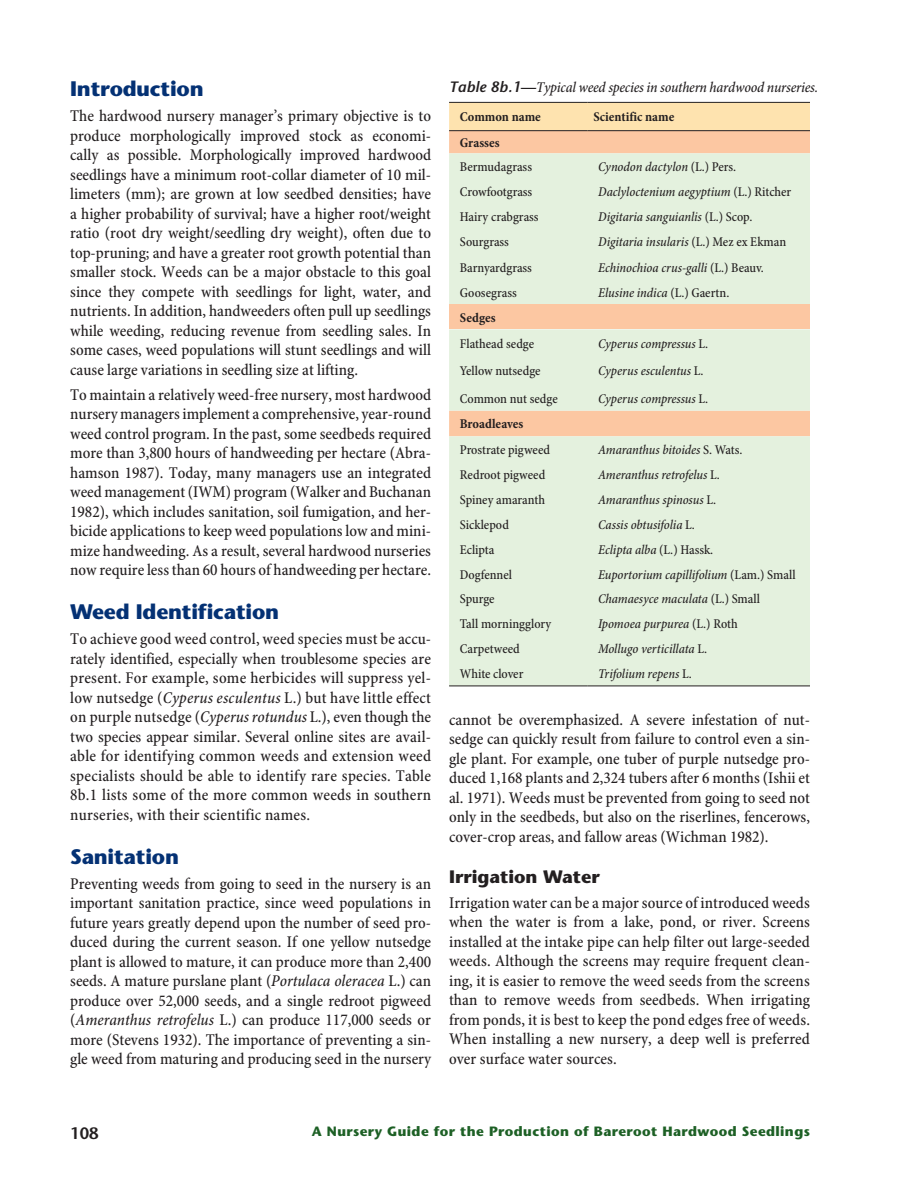
<style>
.page{position:relative;width:918px;height:1188px;background:#fff}
.page>*{position:absolute;margin:0;border:0;box-sizing:border-box;transform-origin:0 0}
.Headings_1{font:700 21px "Stone Sans Std";letter-spacing:-.01em;color:#043174}
.Headings_2{font:700 18px "Stone Sans Std";color:#231f20}
.t1{font:500 condensed 16.5px/19.5px "Minion Pro";color:#231f20;text-align:justify}
.t2{font:600 16.5px "Stone Sans Std";color:#231f20}
.Captions{font:italic 500 condensed 15px "Minion Pro";letter-spacing:-.015em;color:#231f20}
.Table_text{font:italic 500 condensed 13.5px "Minion Pro";letter-spacing:-.005em;color:#231f20}
.Table_text-2{font:500 condensed 13.5px "Minion Pro";color:#231f20}
.Book_title_footer_le{font:700 13.5px "Stone Sans Std";letter-spacing:.03em;color:#1d6025}
.Table_Headings_cente{font:700 condensed 13.5px "Minion Pro";color:#231f20}
.s1{font-style:italic}
.s2{font-family:"Stone Sans Std";font-weight:600;font-stretch:normal}
.s3{font-style:normal}
</style>
<div class="page">
<div style="left:449px;top:103px;width:361px;height:27px;background:#fee3af"></div>
<div style="left:449px;top:131px;width:361px;height:22px;background:#fcc7a2"></div>
<div style="left:449px;top:153px;width:361px;height:533px;background:#e4f1de"></div>
<div style="left:449px;top:305px;width:361px;height:24px;background:#fcc7a2"></div>
<hr style="left:449px;top:102px;width:138px;height:1px;background:#231f20">
<hr style="left:587px;top:102px;width:223px;height:1px;background:#231f20">
<hr style="left:449px;top:130px;width:138px;height:1px;background:#231f20">
<hr style="left:587px;top:130px;width:223px;height:1px;background:#231f20">
<hr style="left:449px;top:686px;width:138px;height:1px;background:#231f20">
<hr style="left:587px;top:686px;width:223px;height:1px;background:#231f20">
<p class="Headings_1" style="left:70px;top:77px;width:135px">Introduction</p>
<p class="t1" style="left:70px;top:107px;width:362px">The hardwood nursery manager’s primary objective is to produce morphologically improved stock as economi&shy;cally as possible. Morphologically improved hardwood seedlings have a minimum root-collar diameter of 10 mil&shy;limeters (mm); are grown at low seedbed densities; have a higher probability of survival; have a higher root/weight ratio (root dry weight/seedling dry weight), often due to top-pruning; and have a greater root growth potential than smaller stock. Weeds can be a major obstacle to this goal since they compete with seedlings for light, water, and nutrients. In addition, handweeders often pull up seedlings while weeding, reducing revenue from seedling sales. In some cases, weed populations will stunt seedlings and will cause large variations in seedling size at lifting.</p>
<p class="t1" style="left:70px;top:385px;width:362px">To maintain a relatively weed-free nursery, most hardwood nursery managers implement a comprehensive, year-round weed control program. In the past, some seedbeds required more than 3,800 hours of handweeding per hectare (Abra&shy;hamson 1987). Today, many managers use an integrated weed management (IWM) program (Walker and Buchanan 1982), which includes sanitation, soil fumigation, and her&shy;bicide applications to keep weed populations low and mini&shy;mize handweeding. As a result, several hardwood nurseries now require less than 60 hours of handweeding per hectare.</p>
<p class="Headings_1" style="left:70px;top:599px;width:210px">Weed Identification</p>
<p class="t1" style="left:70px;top:630px;width:362px">To achieve good weed control, weed species must be accu&shy;rately identified, especially when troublesome species are present. For example, some herbicides will suppress yel&shy;low nutsedge (<span class="s1">Cyperus esculentus</span> L.) but have little effect on purple nutsedge (<span class="s1">Cyperus rotundus</span> L.), even though the two species appear similar. Several online sites are avail&shy;able for identifying common weeds and extension weed specialists should be able to identify rare species. Table 8b.1 lists some of the more common weeds in southern nurseries, with their scientific names.</p>
<p class="Headings_1" style="left:70px;top:844px;width:110px">Sanitation</p>
<p class="t1" style="left:70px;top:874px;width:362px">Preventing weeds from going to seed in the nursery is an important sanitation practice, since weed populations in future years greatly depend upon the number of seed pro&shy;duced during the current season. If one yellow nutsedge plant is allowed to mature, it can produce more than 2,400 seeds. A mature purslane plant (<span class="s1">Portulaca oleracea</span> L.) can produce over 52,000 seeds, and a single redroot pigweed (<span class="s1">Ameranthus retrofelus</span> L.) can produce 117,000 seeds or more (Stevens 1932). The importance of preventing a sin&shy;gle weed from maturing and producing seed in the nursery</p>
<p class="Captions" style="left:449px;top:78px;width:370px"><span class="s2">Table 8b.1—</span>Typical weed species in southern hardwood nurseries.</p>
<p class="Table_Headings_cente" style="left:460px;top:108px;width:82px">Common name</p>
<p class="Table_Headings_cente" style="left:593px;top:108px;width:82px">Scientific name</p>
<p class="Table_Headings_cente" style="left:460px;top:133px;width:41px">Grasses</p>
<p class="Table_text-2" style="left:460px;top:158px;width:74px">Bermudagrass</p>
<p class="Table_text" style="left:598px;top:158px;width:140px">Cynodon dactylon <span class="s3">(L.) Pers.</span></p>
<p class="Table_text-2" style="left:460px;top:184px;width:74px">Crowfootgrass</p>
<p class="Table_text" style="left:598px;top:184px;width:195px">Daclyloctenium aegyptium <span class="s3">(L.) Ritcher</span></p>
<p class="Table_text-2" style="left:460px;top:209px;width:80px">Hairy crabgrass</p>
<p class="Table_text" style="left:598px;top:209px;width:156px">Digitaria sanguianlis <span class="s3">(L.) Scop.</span></p>
<p class="Table_text-2" style="left:460px;top:234px;width:51px">Sourgrass</p>
<p class="Table_text" style="left:598px;top:234px;width:190px">Digitaria insularis <span class="s3">(L.) Mez ex Ekman</span></p>
<p class="Table_text-2" style="left:460px;top:259px;width:74px">Barnyardgrass</p>
<p class="Table_text" style="left:598px;top:259px;width:167px">Echinochioa crus-galli <span class="s3">(L.) Beauv.</span></p>
<p class="Table_text-2" style="left:460px;top:284px;width:58px">Goosegrass</p>
<p class="Table_text" style="left:598px;top:284px;width:133px">Elusine indica <span class="s3">(L.) Gaertn.</span></p>
<p class="Table_Headings_cente" style="left:460px;top:308px;width:37px">Sedges</p>
<p class="Table_text-2" style="left:460px;top:335px;width:76px">Flathead sedge</p>
<p class="Table_text" style="left:598px;top:335px;width:112px">Cyperus compressus <span class="s3">L.</span></p>
<p class="Table_text-2" style="left:460px;top:363px;width:82px">Yellow nutsedge</p>
<p class="Table_text" style="left:598px;top:363px;width:107px">Cyperus esculentus <span class="s3">L.</span></p>
<p class="Table_text-2" style="left:460px;top:390px;width:99px">Common nut sedge</p>
<p class="Table_text" style="left:598px;top:390px;width:112px">Cyperus compressus <span class="s3">L.</span></p>
<p class="Table_Headings_cente" style="left:460px;top:415px;width:65px">Broadleaves</p>
<p class="Table_text-2" style="left:460px;top:441px;width:92px">Prostrate pigweed</p>
<p class="Table_text" style="left:598px;top:441px;width:146px">Amaranthus bitoides <span class="s3">S. Wats.</span></p>
<p class="Table_text-2" style="left:460px;top:466px;width:87px">Redroot pigweed</p>
<p class="Table_text" style="left:598px;top:466px;width:123px">Ameranthus retrofelus <span class="s3">L.</span></p>
<p class="Table_text-2" style="left:460px;top:491px;width:87px">Spiney amaranth</p>
<p class="Table_text" style="left:598px;top:491px;width:120px">Amaranthus spinosus <span class="s3">L.</span></p>
<p class="Table_text-2" style="left:460px;top:516px;width:51px">Sicklepod</p>
<p class="Table_text" style="left:598px;top:516px;width:98px">Cassis obtusifolia <span class="s3">L.</span></p>
<p class="Table_text-2" style="left:460px;top:541px;width:36px">Eclipta</p>
<p class="Table_text" style="left:598px;top:541px;width:117px">Eclipta alba <span class="s3">(L.) Hassk.</span></p>
<p class="Table_text-2" style="left:460px;top:566px;width:54px">Dogfennel</p>
<p class="Table_text" style="left:598px;top:566px;width:199px">Euportorium capillifolium <span class="s3">(Lam.) Small</span></p>
<p class="Table_text-2" style="left:460px;top:591px;width:36px">Spurge</p>
<p class="Table_text" style="left:598px;top:591px;width:163px">Chamaesyce maculata <span class="s3">(L.) Small</span></p>
<p class="Table_text-2" style="left:460px;top:616px;width:93px">Tall morningglory</p>
<p class="Table_text" style="left:598px;top:616px;width:141px">Ipomoea purpurea <span class="s3">(L.) Roth</span></p>
<p class="Table_text-2" style="left:460px;top:641px;width:62px">Carpetweed</p>
<p class="Table_text" style="left:598px;top:641px;width:111px">Mollugo verticillata <span class="s3">L.</span></p>
<p class="Table_text-2" style="left:460px;top:666px;width:65px">White clover</p>
<p class="Table_text" style="left:598px;top:666px;width:95px">Trifolium repens <span class="s3">L.</span></p>
<p class="t1" style="left:449px;top:710px;width:362px">cannot be overemphasized. A severe infestation of nut&shy;sedge can quickly result from failure to control even a sin&shy;gle plant. For example, one tuber of purple nutsedge pro&shy;duced 1,168 plants and 2,324 tubers after 6 months (Ishii et al. 1971). Weeds must be prevented from going to seed not only in the seedbeds, but also on the riserlines, fencerows, cover-crop areas, and fallow areas (Wichman 1982).</p>
<p class="Headings_2" style="left:449px;top:866px;width:152px">Irrigation Water</p>
<p class="t1" style="left:449px;top:893px;width:362px">Irrigation water can be a major source of introduced weeds when the water is from a lake, pond, or river. Screens installed at the intake pipe can help filter out large-seeded weeds. Although the screens may require frequent clean&shy;ing, it is easier to remove the weed seeds from the screens than to remove weeds from seedbeds. When irrigating from ponds, it is best to keep the pond edges free of weeds.<br>When installing a new nursery, a deep well is preferred over surface water sources.</p>
<p class="t2" style="left:70px;top:1123px;width:30px">108</p>
<p class="Book_title_footer_le" style="left:312px;top:1124px;width:500px">A Nursery Guide for the Production of Bareroot Hardwood Seedlings</p>
</div>
